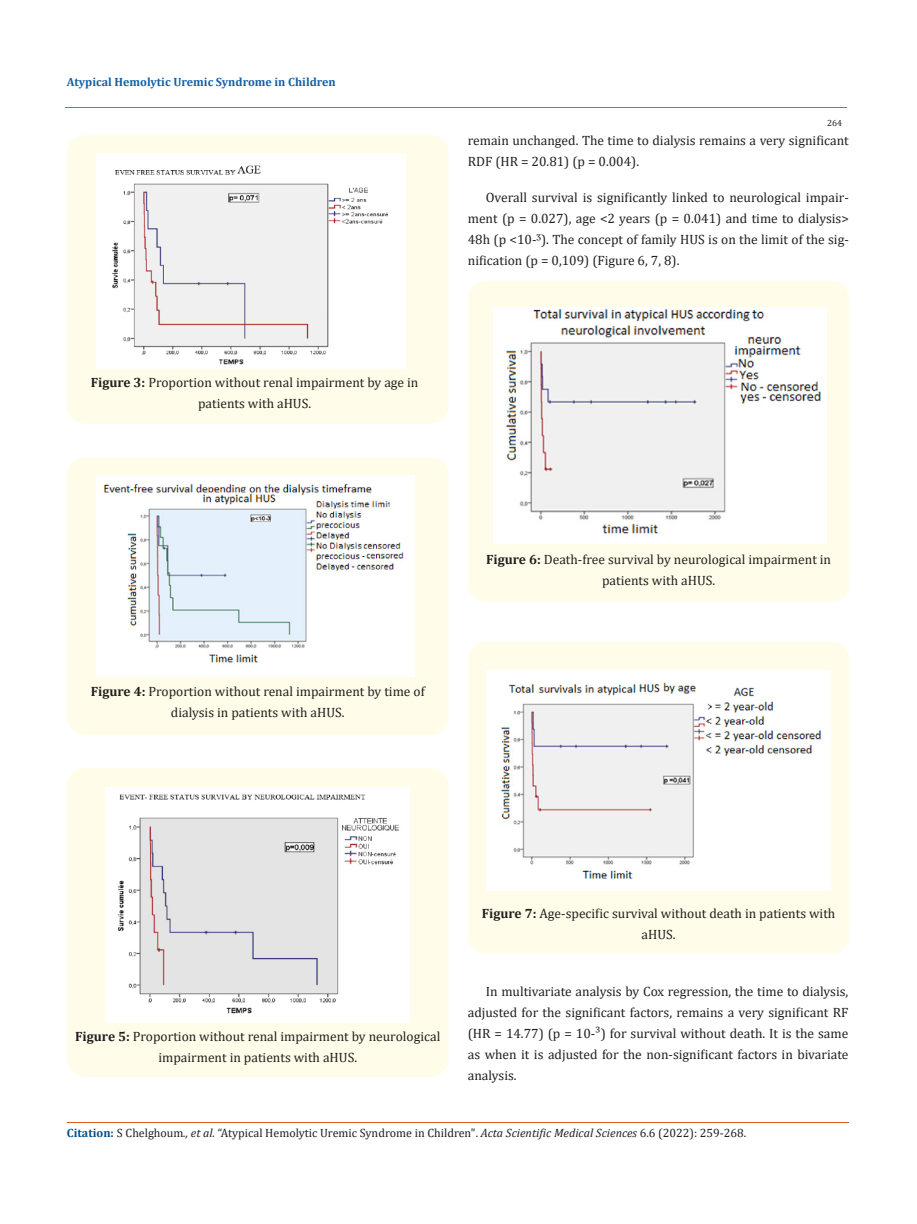
<style>
.page{position:relative;width:917px;height:1224px;background:#fff}
.page>*{position:absolute;margin:0;border:0;box-sizing:border-box;transform-origin:0 0}
.t1{font:13.5px/21px "Cambria";color:#231f20;text-align:center}
.t2{font:12px "Cambria";color:#231f20}
.t3{font:700 12px "Cambria";color:#1560a6}
.t4{font:9px "Cambria";color:#231f20}
.s1{font-weight:700}
.s2{font-weight:700;color:#035089}
.s3{font-style:italic}
</style>
<div class="page">
<hr style="left:65px;top:108px;width:782px;height:1px;background:#e05d1a">
<hr style="left:67px;top:1122px;width:781px;height:1px;background:#e05d1a">
<div style="left:67px;top:135px;width:381px;height:289px;background:#fffde9;border-radius:18px"></div>
<img style="left:96px;top:154px;width:309px;height:214px">
<div style="left:67px;top:457px;width:381px;height:278px;background:#fffde9;border-radius:18px"></div>
<img style="left:97px;top:475px;width:317px;height:201px">
<div style="left:67px;top:768px;width:381px;height:309px;background:#fffde9;border-radius:18px"></div>
<img style="left:106px;top:787px;width:304px;height:235px">
<div style="left:468px;top:281px;width:381px;height:321px;background:#fffde9;border-radius:18px"></div>
<img style="left:494px;top:308px;width:332px;height:235px">
<div style="left:468px;top:642px;width:381px;height:312px;background:#fffde9;border-radius:18px"></div>
<img style="left:486px;top:670px;width:344px;height:221px">
<p class="t3" style="left:67px;top:73px;width:270px">Atypical Hemolytic Uremic Syndrome in Children</p>
<p class="t1" style="left:91px;top:372px;width:329px"><span class="s1">Figure 3:</span> Proportion without renal impairment by age in patients with aHUS.</p>
<p class="t4" style="left:827px;top:118px;width:16px">264</p>
<p class="t1" style="left:468px;top:130px;width:382px;text-align:left">remain unchanged. The time to dialysis remains a very significant<br>RDF (HR = 20.81) (p = 0.004).</p>
<p class="t1" style="left:468px;top:187px;width:382px;text-align:justify;text-indent:18px">Overall survival is significantly linked to neurological impair&shy;ment (p = 0.027), age &lt;2 years (p = 0.041) and time to dialysis&gt; 48h (p &lt;10-ᶾ). The concept of family HUS is on the limit of the sig&shy;nification (p = 0,109) (Figure 6, 7, 8).</p>
<p class="t1" style="left:91px;top:681px;width:335px"><span class="s1">Figure 4:</span> Proportion without renal impairment by time of dialysis in patients with aHUS.</p>
<p class="t1" style="left:486px;top:549px;width:346px"><span class="s1">Figure 6:</span> Death-free survival by neurological impairment in patients with aHUS.</p>
<p class="t1" style="left:75px;top:1026px;width:366px"><span class="s1">Figure 5:</span> Proportion without renal impairment by neurological impairment in patients with aHUS.</p>
<p class="t1" style="left:482px;top:903px;width:355px"><span class="s1">Figure 7:</span> Age-specific survival without death in patients with aHUS.</p>
<p class="t1" style="left:468px;top:981px;width:382px;text-align:justify;text-indent:18px">In multivariate analysis by Cox regression, the time to dialysis, adjusted for the significant factors, remains a very significant RF (HR = 14.77) (p = 10-³) for survival without death. It is the same as when it is adjusted for the non-significant factors in bivariate analysis.</p>
<p class="t2" style="left:67px;top:1126px;width:680px"><span class="s2">Citation:</span> S Chelghoum<span class="s3">., et al.</span> “Atypical Hemolytic Uremic Syndrome in Children". <span class="s3">Acta Scientific Medical Sciences</span> 6.6 (2022): 259-268.</p>
</div>
